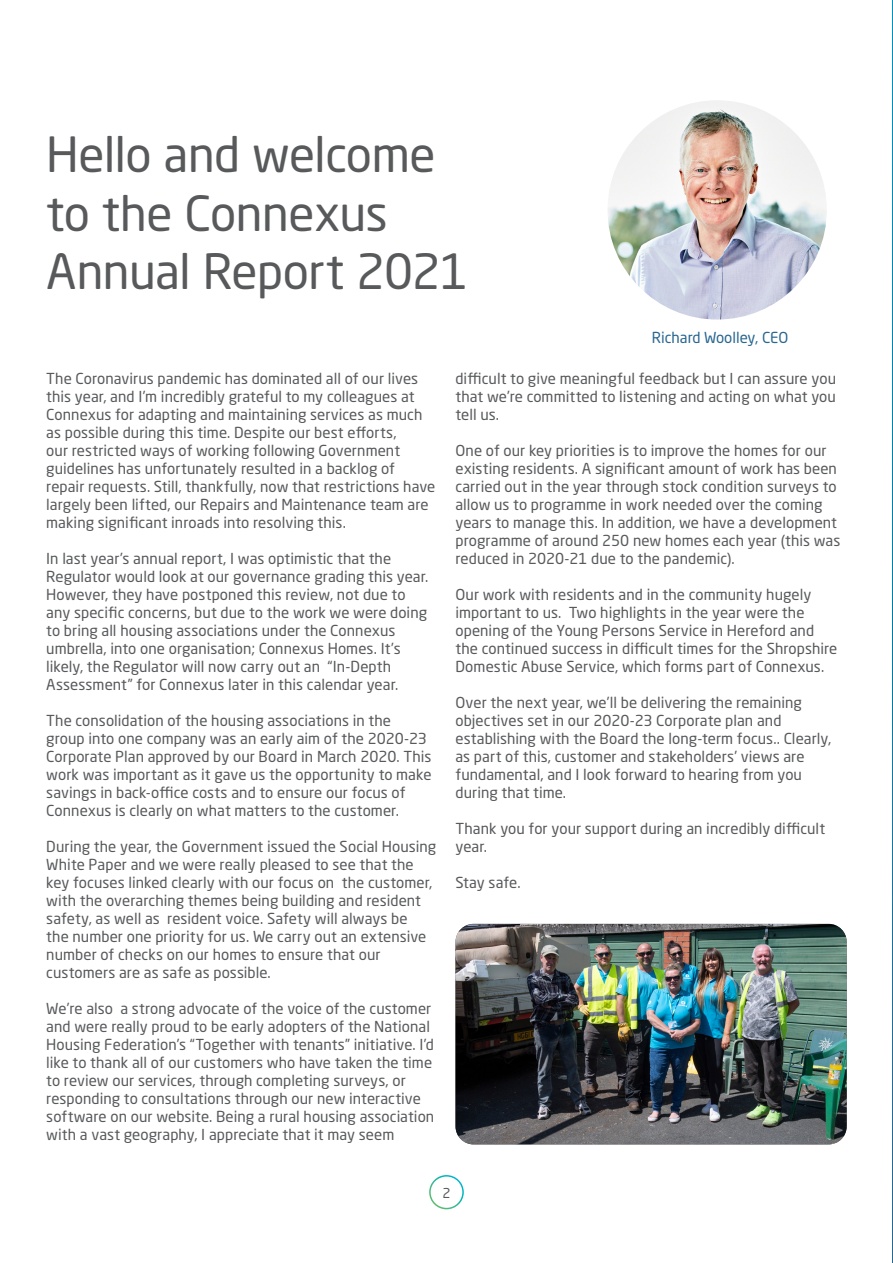
<style>
.page{position:relative;width:893px;height:1263px;background:#fff}
.page>*{position:absolute;margin:0;border:0;box-sizing:border-box;transform-origin:0 0}
.t1{font:48px/58.5px "Neo Sans Std";letter-spacing:-.015em;color:#58595b}
.t2{font:15px/18px "Neo Sans Std";letter-spacing:.005em;color:#58595b}
.t3{font:15px "Neo Sans Std";color:#296690}
.t4{font:13.5px "Neo Sans Std";color:#58595b}
</style>
<div class="page">
<div style="left:429px;top:1175px;width:35px;height:34px;border:2px solid #fff;border-radius:50%"></div>
<svg style="left:892px;top:0;width:1px;height:1263px"></svg>
<img style="left:608px;top:100px;width:219px;height:220px;border-radius:110px">
<img style="left:455px;top:924px;width:392px;height:220px">
<p class="t1" style="left:46px;top:125px;width:391px">Hello and welcome to the Connexus</p>
<p class="t1" style="left:46px;top:242px;width:424px">Annual Report 2021</p>
<p class="t3" style="left:652px;top:329px;width:138px">Richard Woolley, CEO</p>
<p class="t2" style="left:46px;top:369px;width:391px">The Coronavirus pandemic has dominated all of our lives this year, and I’m incredibly grateful to my colleagues at Connexus for adapting and maintaining services as much as possible during this time. Despite our best efforts,<br>our restricted ways of working following Government guidelines has unfortunately resulted in a backlog of repair requests. Still, thankfully, now that restrictions have largely been lifted, our Repairs and Maintenance team are making significant inroads into resolving this.</p>
<p class="t2" style="left:46px;top:549px;width:384px">In last year’s annual report, I was optimistic that the Regulator would look at our governance grading this year.<br>However, they have postponed this review, not due to any specific concerns, but due to the work we were doing to bring all housing associations under the Connexus umbrella, into one organisation; Connexus Homes. It’s likely, the Regulator will now carry out an “In-Depth Assessment” for Connexus later in this calendar year.</p>
<p class="t2" style="left:46px;top:711px;width:387px">The consolidation of the housing associations in the group into one company was an early aim of the 2020-23<br>Corporate Plan approved by our Board in March 2020. This work was important as it gave us the opportunity to make savings in back-office costs and to ensure our focus of Connexus is clearly on what matters to the customer.</p>
<p class="t2" style="left:46px;top:837px;width:391px">During the year, the Government issued the Social Housing White Paper and we were really pleased to see that the key focuses linked clearly with our focus on the customer, with the overarching themes being building and resident safety, as well as resident voice. Safety will always be<br>the number one priority for us. We carry out an extensive number of checks on our homes to ensure that our customers are as safe as possible.</p>
<p class="t2" style="left:46px;top:999px;width:390px">We’re also a strong advocate of the voice of the customer and were really proud to be early adopters of the National Housing Federation’s “Together with tenants” initiative. I’d like to thank all of our customers who have taken the time to review our services, through completing surveys, or responding to consultations through our new interactive software on our website. Being a rural housing association with a vast geography, I appreciate that it may seem</p>
<p class="t2" style="left:455px;top:369px;width:382px;text-align:justify">difficult to give meaningful feedback but I can assure you that we’re committed to listening and acting on what you tell us.</p>
<p class="t2" style="left:455px;top:441px;width:386px">One of our key priorities is to improve the homes for our existing residents. A significant amount of work has been carried out in the year through stock condition surveys to allow us to programme in work needed over the coming years to manage this. In addition, we have a development programme of around 250 new homes each year (this was reduced in 2020-21 due to the pandemic).</p>
<p class="t2" style="left:455px;top:585px;width:383px">Our work with residents and in the community hugely important to us. Two highlights in the year were the opening of the Young Persons Service in Hereford and the continued success in difficult times for the Shropshire Domestic Abuse Service, which forms part of Connexus.</p>
<p class="t2" style="left:455px;top:693px;width:377px">Over the next year, we’ll be delivering the remaining objectives set in our 2020-23 Corporate plan and establishing with the Board the long-term focus.. Clearly, as part of this, customer and stakeholders’ views are fundamental, and I look forward to hearing from you during that time.</p>
<p class="t2" style="left:455px;top:819px;width:371px">Thank you for your support during an incredibly difficult year.</p>
<p class="t2" style="left:455px;top:873px;width:67px">Stay safe.</p>
<p class="t4" style="left:442px;top:1185px;width:10px">2</p>
</div>
